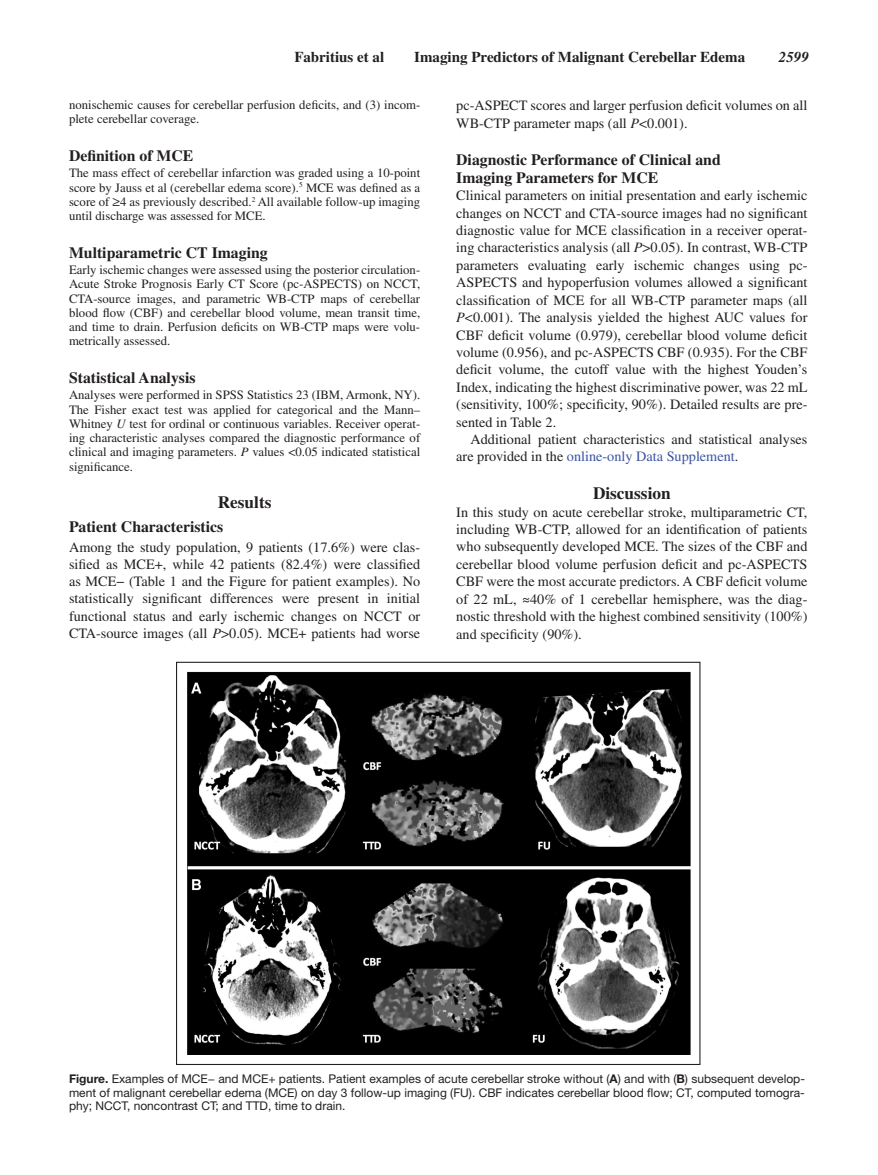
<style>
.page{position:relative;width:878px;height:1175px;background:#fff}
.page>*{position:absolute;margin:0;border:0;box-sizing:border-box;transform-origin:0 0}
.t1{font:700 17.25px "Times";color:#231f20}
.t2{font:700 15.75px/17.4px "Times";color:#231f20}
.t3{font:700 15px "Times";color:#231f20}
.t4{font:italic 700 15px "Times";color:#231f20}
.t5{font:14.25px/17.4px "Times";color:#231f20;text-align:justify}
.t6{font:12.75px/14.2px "Times";color:#231f20;text-align:justify}
.t7{font:12px/13.5px "Helvetica Neue";color:#231f20;text-align:justify}
.s1{font-family:"Gandhari Unicode"}
.s2{font-style:italic}
.s3{color:#3a53a3}
.s4{font-weight:700}
</style>
<div class="page">
<svg style="left:176px;top:661px;width:525px;height:404px"></svg>
<p class="t3" style="left:294px;top:48px;width:91px">Fabritius et al</p>
<p class="t3" style="left:414px;top:48px;width:332px">Imaging Predictors of Malignant Cerebellar Edema</p>
<p class="t4" style="left:779px;top:48px;width:31px">2599</p>
<p class="t6" style="left:69px;top:98px;width:353px">nonischemic causes for cerebellar perfusion deficits, and (3) incom&shy;plete cerebellar coverage.</p>
<p class="t2" style="left:69px;top:146px;width:126px">Definition of MCE</p>
<p class="t6" style="left:69px;top:166px;width:353px">The mass effect of cerebellar infarction was graded using a 10-point score by Jauss et al (cerebellar edema score).<sup>5</sup> MCE was defined as a score of <span class="s1">≥</span>4 as previously described.<sup>2</sup> All available follow-up imaging until discharge was assessed for MCE.</p>
<p class="t2" style="left:69px;top:243px;width:200px">Multiparametric CT Imaging</p>
<p class="t6" style="left:69px;top:263px;width:353px">Early ischemic changes were assessed using the posterior circulation-Acute Stroke Prognosis Early CT Score (pc-ASPECTS) on NCCT, CTA-source images, and parametric WB-CTP maps of cerebellar blood flow (CBF) and cerebellar blood volume, mean transit time, and time to drain. Perfusion deficits on WB-CTP maps were volu&shy;metrically assessed.</p>
<p class="t2" style="left:69px;top:368px;width:128px">Statistical Analysis</p>
<p class="t6" style="left:69px;top:388px;width:353px">Analyses were performed in SPSS Statistics 23 (IBM, Armonk, NY).<br>The Fisher exact test was applied for categorical and the Mann– Whitney <span class="s2">U</span> test for ordinal or continuous variables. Receiver operat&shy;ing characteristic analyses compared the diagnostic performance of clinical and imaging parameters. <span class="s2">P</span> values &lt;0.05 indicated statistical significance.</p>
<p class="t1" style="left:218px;top:492px;width:55px">Results</p>
<p class="t2" style="left:69px;top:518px;width:156px">Patient Characteristics</p>
<p class="t5" style="left:69px;top:538px;width:353px">Among the study population, 9 patients (17.6%) were clas&shy;sified as MCE+, while 42 patients (82.4%) were classified as MCE− (Table 1 and the Figure for patient examples). No statistically significant differences were present in initial functional status and early ischemic changes on NCCT or CTA-source images (all <span class="s2">P</span>&gt;0.05). MCE+ patients had worse</p>
<p class="t5" style="left:456px;top:97px;width:352px">pc-ASPECT scores and larger perfusion deficit volumes on all<br>WB-CTP parameter maps (all <span class="s2">P</span>&lt;0.001).</p>
<p class="t2" style="left:456px;top:151px;width:266px">Diagnostic Performance of Clinical and<br>Imaging Parameters for MCE</p>
<p class="t5" style="left:456px;top:187px;width:353px">Clinical parameters on initial presentation and early ischemic changes on NCCT and CTA-source images had no significant diagnostic value for MCE classification in a receiver operat&shy;ing characteristics analysis (all <span class="s2">P</span>&gt;0.05). In contrast, WB-CTP parameters evaluating early ischemic changes using pc-ASPECTS and hypoperfusion volumes allowed a significant classification of MCE for all WB-CTP parameter maps (all <span class="s2">P</span>&lt;0.001). The analysis yielded the highest AUC values for CBF deficit volume (0.979), cerebellar blood volume deficit volume (0.956), and pc-ASPECTS CBF (0.935). For the CBF deficit volume, the cutoff value with the highest Youden’s Index, indicating the highest discriminative power, was 22 mL (sensitivity, 100%; specificity, 90%). Detailed results are pre&shy;sented in Table 2.</p>
<p class="t5" style="left:456px;top:430px;width:352px;text-indent:14px">Additional patient characteristics and statistical analyses are provided in the <span class="s3">online-only Data Supplement</span>.</p>
<p class="t1" style="left:593px;top:483px;width:79px">Discussion</p>
<p class="t5" style="left:456px;top:503px;width:353px">In this study on acute cerebellar stroke, multiparametric CT, including WB-CTP, allowed for an identification of patients who subsequently developed MCE. The sizes of the CBF and cerebellar blood volume perfusion deficit and pc-ASPECTS CBF were the most accurate predictors. A CBF deficit volume of 22 mL, <span class="s1">≈</span>40% of 1 cerebellar hemisphere, was the diag&shy;nostic threshold with the highest combined sensitivity (100%) and specificity (90%).</p>
<p class="t7" style="left:69px;top:1072px;width:737px"><span class="s4">Figure.</span> Examples of MCE− and MCE+ patients. Patient examples of acute cerebellar stroke without (<span class="s4">A</span>) and with (<span class="s4">B</span>) subsequent develop&shy;ment of malignant cerebellar edema (MCE) on day 3 follow-up imaging (FU). CBF indicates cerebellar blood flow; CT, computed tomogra&shy;phy; NCCT, noncontrast CT; and TTD, time to drain.</p>
</div>
